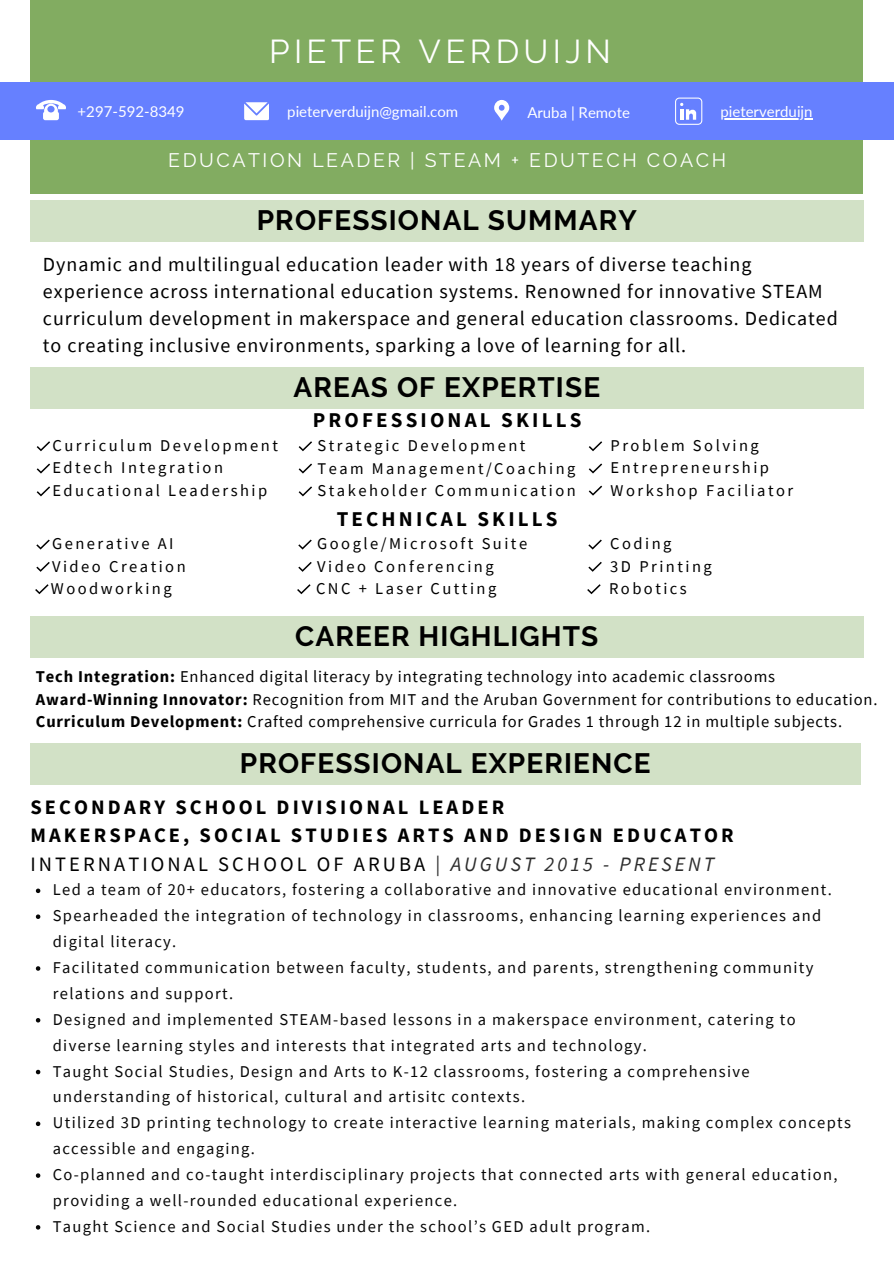
<style>
.page{position:relative;width:894px;height:1264px;background:#fff}
.page>*{position:absolute;margin:0;border:0;box-sizing:border-box;transform-origin:0 0}
.t1{font:33px "Raleway";letter-spacing:.13em;color:#fff}
.t2{font:700 27.9px "Raleway";letter-spacing:.04em;color:#000}
.t3{font:700 21px "Source Sans Pro";letter-spacing:.15em;color:#000}
.t4{font:700 20.4px/28.2px "Source Sans Pro";letter-spacing:.15em;color:#000}
.t5{font:19.95px/27px "Source Sans Pro";letter-spacing:.05em;color:#000}
.t6{font:19.5px "Raleway";letter-spacing:.13em;color:#fff}
.t7{font:16.5px/25.8px "Source Sans Pro";letter-spacing:.08em;color:#070707}
.t8{font:16.5px "Source Sans Pro";letter-spacing:.15em;color:#000}
.t9{font:16.5px "Source Sans Pro";letter-spacing:.05em;color:#000}
.t10{font:16.35px "Source Sans Pro";letter-spacing:.15em;color:#000}
.t11{font:15px "Lato";color:#fff}
.s1{font-weight:700}
.s2{font-weight:400}
.s3{font-weight:400;color:#2d2d2d}
.s4{font-weight:400;font-style:italic;color:#2d2d2d}
</style>
<div class="page">
<div style="left:30px;top:0;width:833px;height:194px;background:#82ac61"></div>
<div style="left:0;top:82px;width:893px;height:57px;background:#6680ff"></div>
<svg style="left:36px;top:100px;width:30px;height:20px"></svg>
<svg style="left:244px;top:102px;width:25px;height:18px"></svg>
<svg style="left:494px;top:100px;width:15px;height:20px"></svg>
<svg style="left:675px;top:98px;width:26px;height:27px"></svg>
<svg style="left:37px;top:441px;width:13px;height:10px"></svg>
<svg style="left:37px;top:463px;width:13px;height:10px"></svg>
<svg style="left:37px;top:486px;width:13px;height:10px"></svg>
<svg style="left:298px;top:441px;width:14px;height:10px"></svg>
<svg style="left:298px;top:463px;width:14px;height:10px"></svg>
<svg style="left:298px;top:486px;width:14px;height:10px"></svg>
<svg style="left:588px;top:441px;width:14px;height:10px"></svg>
<svg style="left:588px;top:463px;width:14px;height:10px"></svg>
<svg style="left:588px;top:485px;width:14px;height:10px"></svg>
<svg style="left:36px;top:539px;width:14px;height:10px"></svg>
<svg style="left:36px;top:562px;width:14px;height:10px"></svg>
<svg style="left:298px;top:539px;width:14px;height:10px"></svg>
<svg style="left:298px;top:562px;width:14px;height:10px"></svg>
<svg style="left:588px;top:539px;width:13px;height:10px"></svg>
<svg style="left:588px;top:562px;width:13px;height:10px"></svg>
<div style="left:30px;top:200px;width:833px;height:42px;background:#d2e1c6"></div>
<svg style="left:36px;top:888px;width:4px;height:5px"></svg>
<svg style="left:36px;top:914px;width:4px;height:5px"></svg>
<svg style="left:36px;top:966px;width:4px;height:4px"></svg>
<svg style="left:36px;top:1018px;width:4px;height:4px"></svg>
<svg style="left:36px;top:1069px;width:4px;height:5px"></svg>
<svg style="left:36px;top:1121px;width:4px;height:5px"></svg>
<svg style="left:36px;top:1173px;width:4px;height:4px"></svg>
<svg style="left:36px;top:1225px;width:4px;height:4px"></svg>
<hr style="left:720px;top:118px;width:92px;height:1px;background:#fff">
<div style="left:30px;top:367px;width:833px;height:41px;background:#d2e1c6"></div>
<div style="left:30px;top:616px;width:833px;height:42px;background:#d2e1c6"></div>
<div style="left:30px;top:743px;width:830px;height:41px;background:#d2e1c6"></div>
<svg style="left:35px;top:584px;width:14px;height:10px"></svg>
<svg style="left:297px;top:584px;width:13px;height:10px"></svg>
<svg style="left:587px;top:584px;width:13px;height:10px"></svg>
<p class="t1" style="left:269px;top:32px;width:343px">PIETER VERDUIJN</p>
<p class="t11" style="left:78px;top:102px;width:108px">+297-592-8349</p>
<p class="t11" style="left:287px;top:102px;width:172px">pieterverduijn@gmail.com</p>
<p class="t11" style="left:527px;top:103px;width:104px">Aruba | Remote</p>
<p class="t11" style="left:720px;top:102px;width:94px">pieterverduijn</p>
<p class="t6" style="left:168px;top:149px;width:559px">EDUCATION LEADER | STEAM + EDUTECH COACH</p>
<p class="t2" style="left:257px;top:204px;width:381px">PROFESSIONAL SUMMARY</p>
<p class="t5" style="left:43px;top:250px;width:796px">Dynamic and multilingual education leader with 18 years of diverse teaching experience across international education systems. Renowned for innovative STEAM curriculum development in makerspace and general education classrooms. Dedicated to creating inclusive environments, sparking a love of learning for all.</p>
<p class="t2" style="left:293px;top:370px;width:308px">AREAS OF EXPERTISE</p>
<h1 class="t8" style="left:52px;top:434px;width:227px">Curriculum Development</h1>
<h4 class="t8" style="left:52px;top:457px;width:172px">Edtech Integration</h4>
<p class="t8" style="left:52px;top:479px;width:216px">Educational Leadership</p>
<p class="t8" style="left:52px;top:533px;width:123px">Generative AI</p>
<h2 class="t8" style="left:52px;top:555px;width:135px">Video Creation</h2>
<p class="t3" style="left:313px;top:406px;width:270px">PROFESSIONAL SKILLS</p>
<p class="t8" style="left:317px;top:434px;width:209px">Strategic Development</p>
<p class="t10" style="left:317px;top:458px;width:259px">Team Management/Coaching</p>
<p class="t8" style="left:317px;top:479px;width:260px">Stakeholder Communication</p>
<p class="t3" style="left:336px;top:505px;width:222px">TECHNICAL SKILLS</p>
<h5 class="t8" style="left:317px;top:533px;width:211px">Google/Microsoft Suite</h5>
<h2 class="t8" style="left:317px;top:555px;width:178px">Video Conferencing</h2>
<p class="t8" style="left:610px;top:434px;width:150px">Problem Solving</p>
<p class="t8" style="left:610px;top:457px;width:160px">Entrepreneurship</p>
<p class="t8" style="left:610px;top:479px;width:184px">Workshop Faciliator</p>
<h3 class="t8" style="left:610px;top:533px;width:63px">Coding</h3>
<p class="t8" style="left:610px;top:555px;width:103px">3D Printing</p>
<p class="t8" style="left:51px;top:577px;width:122px">Woodworking</p>
<p class="t8" style="left:316px;top:577px;width:182px">CNC + Laser Cutting</p>
<p class="t8" style="left:609px;top:577px;width:79px">Robotics</p>
<p class="t2" style="left:295px;top:620px;width:304px">CAREER HIGHLIGHTS</p>
<h3 class="t9" style="left:36px;top:666px;width:740px"><span class="s1">Tech Integration:</span> Enhanced digital literacy by integrating technology into academic classrooms</h3>
<p class="t9" style="left:36px;top:688px;width:842px"><span class="s1">Award-Winning Innovator:</span> Recognition from MIT and the Aruban Government for contributions to education.</p>
<p class="t9" style="left:36px;top:711px;width:807px"><span class="s1">Curriculum Development:</span> Crafted comprehensive curricula for Grades 1 through 12 in multiple subjects.</p>
<p class="t2" style="left:240px;top:746px;width:412px">PROFESSIONAL EXPERIENCE</p>
<p class="t4" style="left:30px;top:792px;width:704px">SECONDARY SCHOOL DIVISIONAL LEADER<br>MAKERSPACE, SOCIAL STUDIES ARTS AND DESIGN EDUCATOR<br><span class="s2">INTERNATIONAL SCHOOL OF ARUBA</span> <span class="s3">|</span> <span class="s4">AUGUST 2015 - PRESENT</span></p>
<p class="t7" style="left:53px;top:876px;width:780px">Led a team of 20+ educators, fostering a collaborative and innovative educational environment.</p>
<p class="t7" style="left:53px;top:902px;width:769px">Spearheaded the integration of technology in classrooms, enhancing learning experiences and digital literacy.</p>
<p class="t7" style="left:53px;top:954px;width:761px">Facilitated communication between faculty, students, and parents, strengthening community relations and support.</p>
<p class="t7" style="left:53px;top:1006px;width:744px">Designed and implemented STEAM-based lessons in a makerspace environment, catering to diverse learning styles and interests that integrated arts and technology.</p>
<p class="t7" style="left:53px;top:1057px;width:698px">Taught Social Studies, Design and Arts to K-12 classrooms, fostering a comprehensive understanding of historical, cultural and artisitc contexts.</p>
<p class="t7" style="left:53px;top:1109px;width:799px">Utilized 3D printing technology to create interactive learning materials, making complex concepts accessible and engaging.</p>
<p class="t7" style="left:53px;top:1161px;width:786px">Co-planned and co-taught interdisciplinary projects that connected arts with general education, providing a well-rounded educational experience.</p>
<p class="t7" style="left:53px;top:1213px;width:598px">Taught Science and Social Studies under the school’s GED adult program.</p>
</div>
